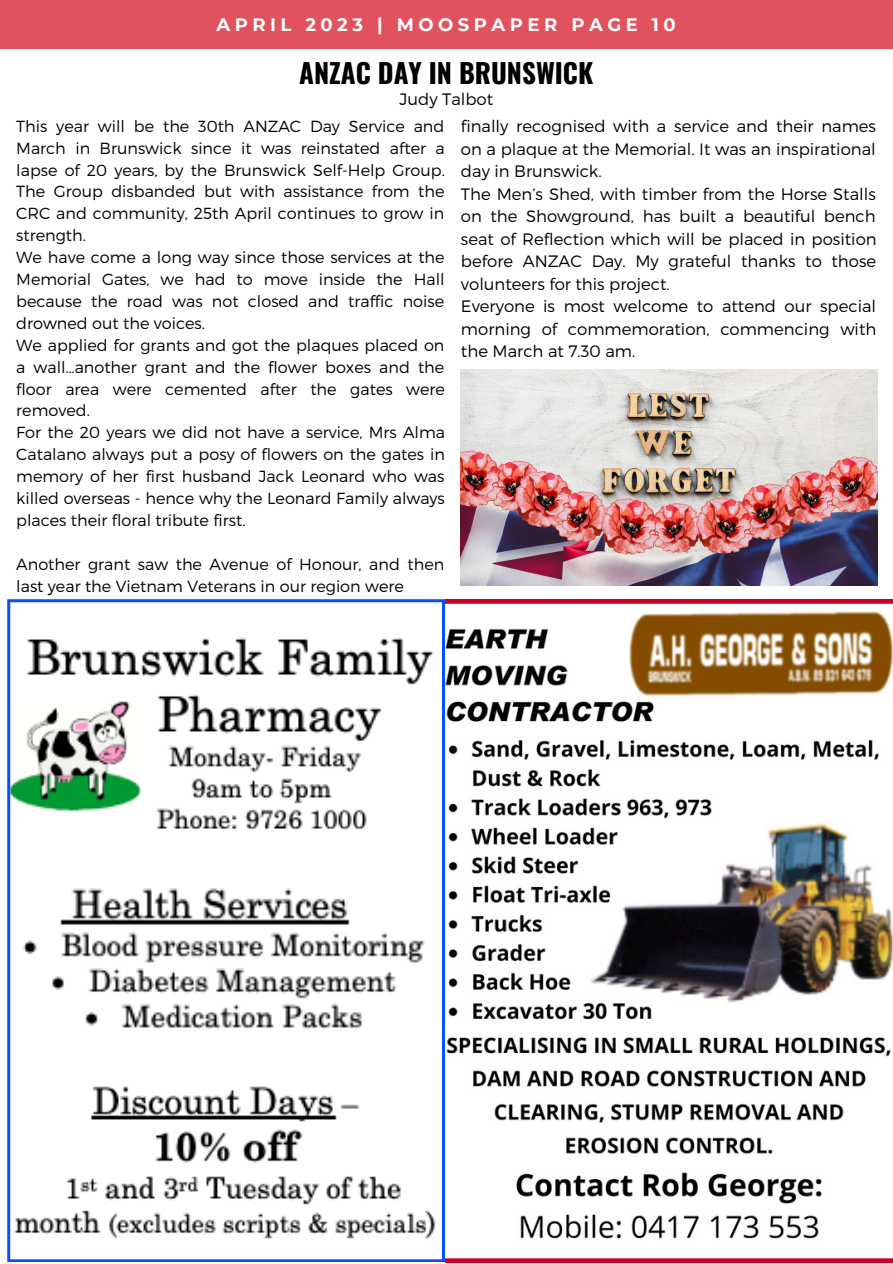
<style>
.page{position:relative;width:893px;height:1264px;background:#fff}
.page>*{position:absolute;margin:0;border:0;box-sizing:border-box;transform-origin:0 0}
.t1{font:700 27px "Oswald";color:#000}
.t2{font:700 18px "Montserrat";letter-spacing:.25em;color:#fff}
.t3{font:300 16.5px/22.5px "Montserrat";color:#000}
.t4{font:300 16.05px/21.9px "Montserrat";color:#000}
</style>
<div class="page">
<div style="left:0;top:0;width:892px;height:48px;background:#e1525f"></div>
<svg style="left:7px;top:599px;width:438px;height:663px"></svg>
<img style="left:445px;top:599px;width:447px;height:663px">
<img style="left:461px;top:369px;width:416px;height:216px">
<p class="t2" style="left:216px;top:13px;width:460px">APRIL 2023 | MOOSPAPER PAGE 10</p>
<h1 class="t1" style="left:299px;top:52px;width:295px">ANZAC DAY IN BRUNSWICK</h1>
<p class="t3" style="left:399px;top:87px;width:95px">Judy Talbot</p>
<p class="t4" style="left:16px;top:114px;width:430px">This year will be the 30th ANZAC Day Service and March in Brunswick since it was reinstated after a lapse of 20 years, by the Brunswick Self-Help Group.<br>The Group disbanded but with assistance from the CRC and community, 25th April continues to grow in strength.<br>We have come a long way since those services at the Memorial Gates, we had to move inside the Hall because the road was not closed and traffic noise drowned out the voices.<br>We applied for grants and got the plaques placed on a wall…another grant and the flower boxes and the floor area were cemented after the gates were removed.<br>For the 20 years we did not have a service, Mrs Alma Catalano always put a posy of flowers on the gates in memory of her first husband Jack Leonard who was killed overseas - hence why the Leonard Family always places their floral tribute first.</p>
<p class="t4" style="left:16px;top:552px;width:429px">Another grant saw the Avenue of Honour, and then last year the Vietnam Veterans in our region were</p>
<p class="t3" style="left:461px;top:114px;width:417px">finally recognised with a service and their names on a plaque at the Memorial. It was an inspirational day in Brunswick.<br>The Men’s Shed, with timber from the Horse Stalls on the Showground, has built a beautiful bench seat of Reflection which will be placed in position before ANZAC Day. My grateful thanks to those volunteers for this project.<br>Everyone is most welcome to attend our special morning of commemoration, commencing with the March at 7.30 am.</p>
</div>
